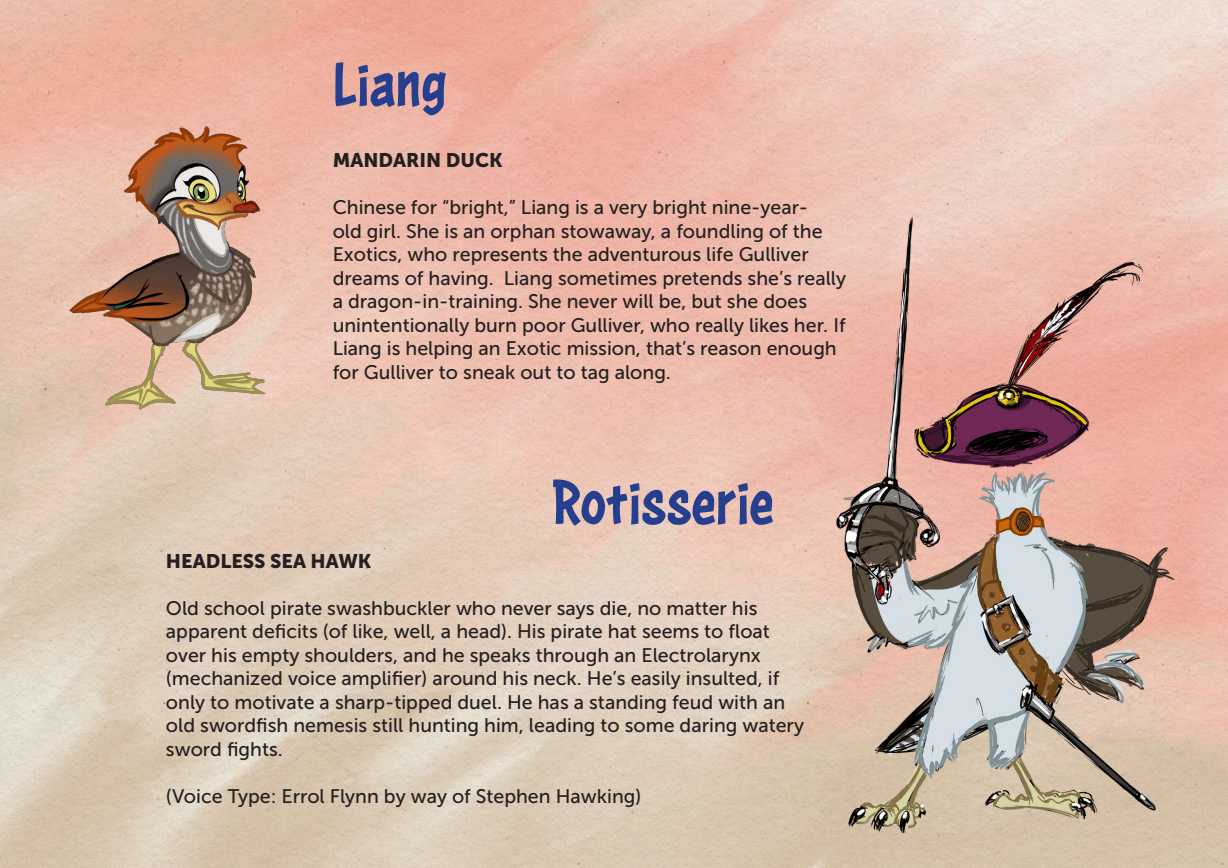
<style>
.page{position:relative;width:1228px;height:868px;background:#fff}
.page>*{position:absolute;margin:0;border:0;box-sizing:border-box;transform-origin:0 0}
.t1{font:66.5px "Astounder Squared LCBB";color:#253f8e}
.t2{font:19.6px/23.5px "Museo Sans 500";color:#231f20}
.t3{font:19.6px "Museo Sans 900";color:#231f20}
</style>
<div class="page">
<img style="left:0;top:0;width:1228px;height:868px">
<img style="left:809px;top:198px;width:379px;height:652px">
<img style="left:53px;top:106px;width:241px;height:304px">
<h1 class="t1" style="left:333px;top:47px;width:116px">Liang</h1>
<p class="t3" style="left:333px;top:149px;width:171px">MANDARIN DUCK</p>
<p class="t2" style="left:333px;top:196px;width:515px">Chinese for “bright,” Liang is a very bright nine-year-<br>old girl. She is an orphan stowaway, a foundling of the Exotics, who represents the adventurous life Gulliver dreams of having. Liang sometimes pretends she’s really a dragon-in-training. She never will be, but she does unintentionally burn poor Gulliver, who really likes her. If Liang is helping an Exotic mission, that’s reason enough for Gulliver to sneak out to tag along.</p>
<h1 class="t1" style="left:552px;top:465px;width:223px">Rotisserie</h1>
<p class="t3" style="left:166px;top:550px;width:207px">HEADLESS SEA HAWK</p>
<p class="t2" style="left:166px;top:596px;width:640px">Old school pirate swashbuckler who never says die, no matter his apparent deficits (of like, well, a head). His pirate hat seems to float over his empty shoulders, and he speaks through an Electrolarynx (mechanized voice amplifier) around his neck. He’s easily insulted, if only to motivate a sharp-tipped duel. He has a standing feud with an old swordfish nemesis still hunting him, leading to some daring watery sword fights.</p>
<p class="t2" style="left:166px;top:784px;width:477px">(Voice Type: Errol Flynn by way of Stephen Hawking)</p>
</div>
